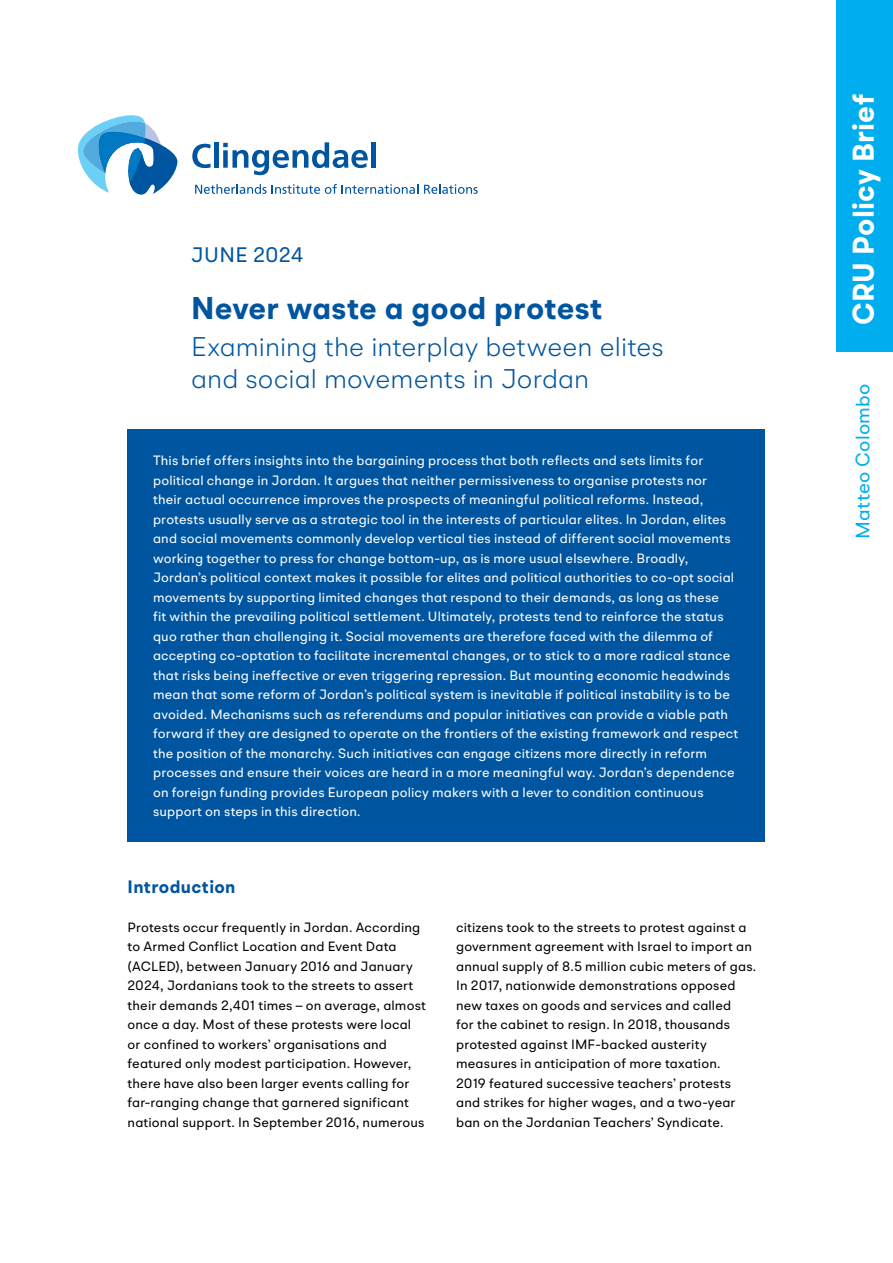
<style>
.page{position:relative;width:893px;height:1263px;background:#fff}
.page>*{position:absolute;margin:0;border:0;box-sizing:border-box;transform-origin:0 0}
.Title_Title{font:700 31.5px "BR Omega";letter-spacing:.01em;color:#0055a0}
.Title_Title-2{font:700 30px "BR Omega";letter-spacing:.005em;color:#fff}
.Subtitel_Title{font:300 27px/32.4px "BR Omega";letter-spacing:.005em;color:#0055a0}
.Title_Title-3{font:21px "BR Omega";letter-spacing:.01em;color:#0055a0}
.Author_Title{font:19.5px "BR Omega";letter-spacing:.01em;color:#00aeef}
.t1{font:700 18px "BR Omega";letter-spacing:.02em;color:#0055a0}
.P_Intro{font:13.5px/19.5px "BR Omega";letter-spacing:.01em;color:#fff}
.P_H{font:13.5px/19.5px "BR Omega";letter-spacing:.01em;color:#000}
</style>
<div class="page">
<svg style="left:192px;top:144px;width:19px;height:24px"></svg>
<hr style="left:214px;top:142px;width:4px;height:26px;background:#0055a0">
<svg style="left:223px;top:142px;width:145px;height:33px"></svg>
<div style="left:371px;top:142px;width:5px;height:26px;background:#0055a0"></div>
<svg style="left:195px;top:184px;width:223px;height:10px"></svg>
<svg style="left:424px;top:184px;width:54px;height:10px"></svg>
<svg style="left:78px;top:115px;width:100px;height:80px"></svg>
<div style="left:836px;top:0;width:57px;height:351px;background:#00aeef"></div>
<div style="left:128px;top:430px;width:637px;height:412px;background:#0055a0"></div>
<p class="Title_Title-3" style="left:191px;top:241px;width:113px">JUNE 2024</p>
<p class="Title_Title" style="left:191px;top:288px;width:413px">Never waste a good protest</p>
<p class="Subtitel_Title" style="left:191px;top:330px;width:474px">Examining the interplay between elites and social movements in Jordan</p>
<p class="P_Intro" style="left:153px;top:451px;width:587px">This brief offers insights into the bargaining process that both reflects and sets limits for political change in Jordan. It argues that neither permissiveness to organise protests nor their actual occurrence improves the prospects of meaningful political reforms. Instead, protests usually serve as a strategic tool in the interests of particular elites. In Jordan, elites and social movements commonly develop vertical ties instead of different social movements working together to press for change bottom-up, as is more usual elsewhere. Broadly, Jordan’s political context makes it possible for elites and political authorities to co-opt social movements by supporting limited changes that respond to their demands, as long as these<br>fit within the prevailing political settlement. Ultimately, protests tend to reinforce the status quo rather than challenging it. Social movements are therefore faced with the dilemma of accepting co-optation to facilitate incremental changes, or to stick to a more radical stance that risks being ineffective or even triggering repression. But mounting economic headwinds mean that some reform of Jordan’s political system is inevitable if political instability is to be avoided. Mechanisms such as referendums and popular initiatives can provide a viable path forward if they are designed to operate on the frontiers of the existing framework and respect the position of the monarchy. Such initiatives can engage citizens more directly in reform processes and ensure their voices are heard in a more meaningful way. Jordan’s dependence on foreign funding provides European policy makers with a lever to condition continuous support on steps in this direction.</p>
<h2 class="t1" style="left:128px;top:875px;width:109px">Introduction</h2>
<p class="P_H" style="left:128px;top:917px;width:300px">Protests occur frequently in Jordan. According to Armed Conflict Location and Event Data (ACLED), between January 2016 and January 2024, Jordanians took to the streets to assert their demands 2,401 times – on average, almost once a day. Most of these protests were local or confined to workers’ organisations and featured only modest participation. However, there have also been larger events calling for far-ranging change that garnered significant national support. In September 2016, numerous</p>
<p class="P_H" style="left:456px;top:917px;width:302px">citizens took to the streets to protest against a government agreement with Israel to import an annual supply of 8.5 million cubic meters of gas.<br>In 2017, nationwide demonstrations opposed new taxes on goods and services and called<br>for the cabinet to resign. In 2018, thousands protested against IMF-backed austerity measures in anticipation of more taxation.<br>2019 featured successive teachers’ protests and strikes for higher wages, and a two-year ban on the Jordanian Teachers’ Syndicate.</p>
<p class="Title_Title-2" style="left:844px;top:325px;width:233px;rotate:-90deg">CRU Policy Brief</p>
<p class="Author_Title" style="left:850px;top:539px;width:156px;rotate:-90deg">Matteo Colombo</p>
</div>
